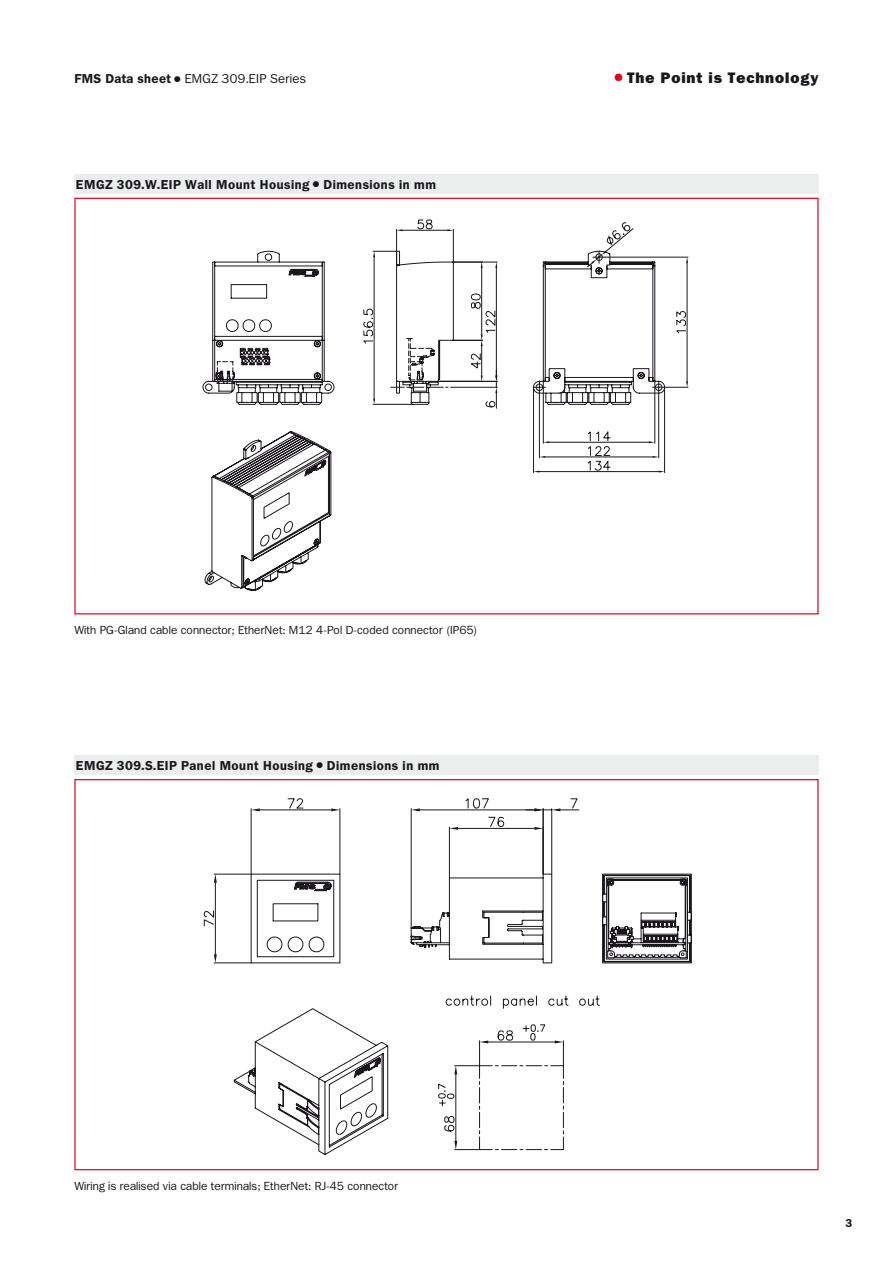
<style>
.page{position:relative;width:893px;height:1263px;background:#fff}
.page>*{position:absolute;margin:0;border:0;box-sizing:border-box;transform-origin:0 0}
.t1{font:800 15px "Franklin ITCBQ";letter-spacing:.06em;color:#1a171c}
.t2{font:600 12.75px "Franklin ITCBQ";letter-spacing:.04em;color:#1a171c}
.t3{font:12.75px "Franklin ITCBQ";letter-spacing:.025em;color:#1a171c}
.t4{font:11.7px "Franklin ITCBQ";letter-spacing:.015em;color:#1a171c}
.t5{font:600 11.25px "Franklin ITCBQ";color:#1a171c}
.s1{font-weight:600}
.s2{color:#e2001a}
</style>
<div class="page">
<div style="left:74px;top:174px;width:745px;height:19px;background:#eceded"></div>
<hr style="left:396px;top:229px;width:1px;height:37px;background:#1a171c">
<hr style="left:453px;top:229px;width:1px;height:34px;background:#1a171c">
<hr style="left:402px;top:230px;width:45px;height:1px;background:#1a171c">
<svg style="left:447px;top:229px;width:6px;height:2px"></svg>
<svg style="left:417px;top:220px;width:15px;height:9px"></svg>
<svg style="left:596px;top:222px;width:92px;height:251px"></svg>
<svg style="left:202px;top:251px;width:463px;height:340px"></svg>
<svg style="left:289px;top:269px;width:30px;height:8px"></svg>
<svg style="left:305px;top:460px;width:21px;height:16px"></svg>
<svg style="left:216px;top:309px;width:232px;height:79px"></svg>
<hr style="left:451px;top:387px;width:46px;height:1px;background:#1a171c">
<hr style="left:438px;top:381px;width:59px;height:1px;background:#1a171c">
<svg style="left:471px;top:294px;width:26px;height:114px"></svg>
<div style="left:74px;top:756px;width:745px;height:19px;background:#eceded"></div>
<hr style="left:449px;top:827px;width:1px;height:51px;background:#1a171c">
<hr style="left:458px;top:828px;width:76px;height:1px;background:#1a171c">
<svg style="left:534px;top:827px;width:9px;height:3px"></svg>
<svg style="left:449px;top:827px;width:9px;height:3px"></svg>
<svg style="left:488px;top:817px;width:16px;height:10px"></svg>
<hr style="left:411px;top:809px;width:1px;height:119px;background:#1a171c">
<hr style="left:420px;top:810px;width:114px;height:1px;background:#1a171c">
<svg style="left:411px;top:808px;width:9px;height:3px"></svg>
<svg style="left:465px;top:798px;width:24px;height:11px"></svg>
<hr style="left:543px;top:809px;width:1px;height:65px;background:#1a171c">
<hr style="left:551px;top:809px;width:1px;height:65px;background:#1a171c">
<svg style="left:526px;top:798px;width:53px;height:13px"></svg>
<hr style="left:251px;top:809px;width:1px;height:65px;background:#1a171c">
<hr style="left:340px;top:809px;width:1px;height:65px;background:#1a171c">
<hr style="left:260px;top:810px;width:71px;height:1px;background:#1a171c">
<svg style="left:251px;top:808px;width:9px;height:3px"></svg>
<svg style="left:331px;top:808px;width:9px;height:3px"></svg>
<svg style="left:288px;top:798px;width:15px;height:11px"></svg>
<hr style="left:214px;top:874px;width:37px;height:1px;background:#1a171c">
<hr style="left:214px;top:963px;width:37px;height:1px;background:#1a171c">
<hr style="left:215px;top:883px;width:1px;height:71px;background:#1a171c">
<svg style="left:214px;top:874px;width:3px;height:9px"></svg>
<svg style="left:214px;top:954px;width:3px;height:9px"></svg>
<svg style="left:204px;top:910px;width:10px;height:16px"></svg>
<svg style="left:233px;top:873px;width:459px;height:282px"></svg>
<svg style="left:294px;top:882px;width:38px;height:9px"></svg>
<svg style="left:336px;top:1057px;width:45px;height:78px"></svg>
<svg style="left:438px;top:995px;width:223px;height:160px"></svg>
<p class="t3" style="left:74px;top:72px;width:233px"><span class="s1">FMS Data sheet</span> ● EMGZ 309.EIP Series</p>
<p class="t1" style="left:614px;top:69px;width:206px"><span class="s2">●</span> The Point is Technology</p>
<p class="t2" style="left:76px;top:177px;width:362px">EMGZ 309.W.EIP Wall Mount Housing ● Dimensions in mm</p>
<p class="t4" style="left:74px;top:623px;width:404px">With PG-Gland cable connector; EtherNet: M12 4-Pol D-coded connector (IP65)</p>
<p class="t2" style="left:76px;top:758px;width:365px">EMGZ 309.S.EIP Panel Mount Housing ● Dimensions in mm</p>
<p class="t4" style="left:74px;top:1179px;width:325px">Wiring is realised via cable terminals; EtherNet: RJ-45 connector</p>
<p class="t5" style="left:845px;top:1217px;width:8px">3</p>
</div>
